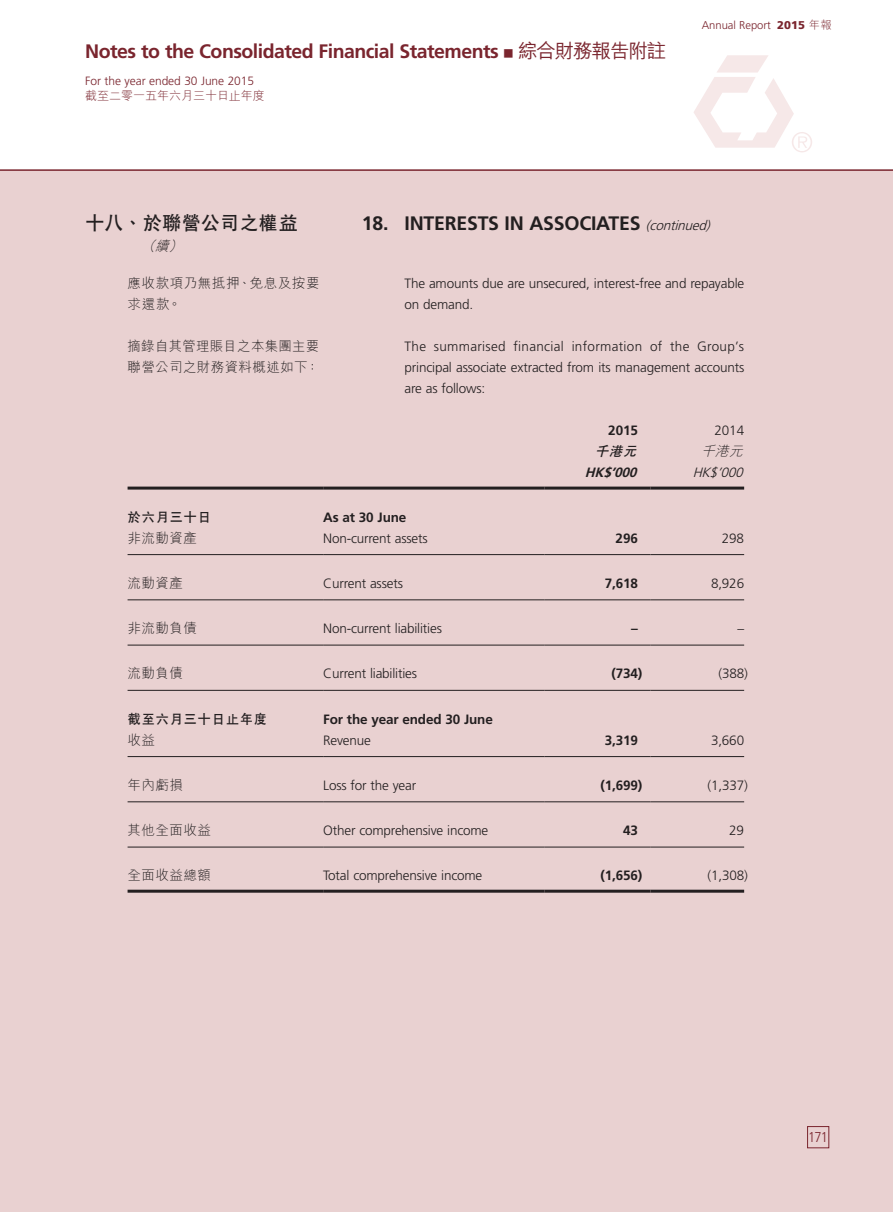
<style>
.page{position:relative;width:893px;height:1212px;background:#fff}
.page>*{position:absolute;margin:0;border:0;box-sizing:border-box;transform-origin:0 0}
.t1{font:700 19.5px "Frutiger LT Std";letter-spacing:-.025em;color:#7a252e}
.Heading_1{font:700 19.5px "Frutiger LT Std";letter-spacing:-.01em;color:#231f20}
.C_Heading_1{font:700 19.5px "C Hei 2 HK";letter-spacing:-.01em;color:#231f20}
.t2{font:300 14.25px "Frutiger LT Std";color:#7a252e;scale:.9 1}
.Body_Text{font:300 13.5px/21px "Frutiger LT Std";letter-spacing:-.01em;color:#231f20}
.Body_Text-2{font:700 13.5px "Frutiger LT Std";letter-spacing:-.01em;color:#231f20}
.C_Body_Text{font:300 13.5px/21px "M Hei HK";letter-spacing:.03em;color:#231f20}
.Body_Text-3{font:300 13.5px "M Hei HK";letter-spacing:.04em;color:#231f20}
.Body_Text-4{font:700 13.5px "C Hei 2 HK";letter-spacing:.04em;color:#231f20}
.Body_Text-5{font:italic 700 13.5px "Frutiger LT Std";color:#231f20}
.Body_Text-6{font:italic 300 13.5px "Frutiger LT Std";color:#231f20}
.C_Heading_1-2{font:italic 300 13.5px "M Hei HK";color:#231f20}
.Body_Text-7{font:italic 700 13.5px "C Hei 2 HK";color:#231f20}
.Body_Text-8{font:italic 300 13.5px "M Hei HK";color:#231f20}
.t3{font:300 12px "Frutiger LT Std";letter-spacing:-.005em;color:#7a252e}
.t4{font:300 12px "M Hei HK";color:#7a252e}
.t5{font:300 11.25px "Frutiger LT Std";letter-spacing:-.005em;color:#7a252e}
.s1{font-family:"M Hei HK";font-weight:500;font-size:12px}
.s2{font-family:"M Hei HK";font-weight:500}
.s3{font-weight:900}
.s4{font-family:"M Hei HK"}
.s5{font-weight:300;font-style:italic;font-size:13.5px}
</style>
<div class="page">
<div style="left:0;top:170px;width:893px;height:1042px;background:#e9d1d1"></div>
<svg style="left:694px;top:55px;width:118px;height:97px"></svg>
<hr style="left:0;top:169px;width:893px;height:2px;background:#7a252e">
<div style="left:807px;top:1126px;width:22px;height:22px;border:1px solid #7a252e"></div>
<hr style="left:128px;top:487px;width:195px;height:3px;background:#231f20">
<hr style="left:323px;top:487px;width:221px;height:3px;background:#231f20">
<hr style="left:544px;top:487px;width:107px;height:3px;background:#231f20">
<hr style="left:651px;top:487px;width:93px;height:3px;background:#231f20">
<hr style="left:128px;top:554px;width:195px;height:1px;background:#231f20">
<hr style="left:323px;top:554px;width:221px;height:1px;background:#231f20">
<hr style="left:544px;top:554px;width:107px;height:1px;background:#231f20">
<hr style="left:651px;top:554px;width:93px;height:1px;background:#231f20">
<hr style="left:128px;top:599px;width:195px;height:1px;background:#231f20">
<hr style="left:323px;top:599px;width:221px;height:1px;background:#231f20">
<hr style="left:544px;top:599px;width:107px;height:1px;background:#231f20">
<hr style="left:651px;top:599px;width:93px;height:1px;background:#231f20">
<hr style="left:128px;top:645px;width:195px;height:1px;background:#231f20">
<hr style="left:323px;top:645px;width:221px;height:1px;background:#231f20">
<hr style="left:544px;top:645px;width:107px;height:1px;background:#231f20">
<hr style="left:651px;top:645px;width:93px;height:1px;background:#231f20">
<hr style="left:128px;top:690px;width:195px;height:1px;background:#231f20">
<hr style="left:323px;top:690px;width:221px;height:1px;background:#231f20">
<hr style="left:544px;top:690px;width:107px;height:1px;background:#231f20">
<hr style="left:651px;top:690px;width:93px;height:1px;background:#231f20">
<hr style="left:128px;top:756px;width:195px;height:1px;background:#231f20">
<hr style="left:323px;top:756px;width:221px;height:1px;background:#231f20">
<hr style="left:544px;top:756px;width:107px;height:1px;background:#231f20">
<hr style="left:651px;top:756px;width:93px;height:1px;background:#231f20">
<hr style="left:128px;top:801px;width:195px;height:1px;background:#231f20">
<hr style="left:323px;top:801px;width:221px;height:1px;background:#231f20">
<hr style="left:544px;top:801px;width:107px;height:1px;background:#231f20">
<hr style="left:651px;top:801px;width:93px;height:1px;background:#231f20">
<hr style="left:128px;top:847px;width:195px;height:1px;background:#231f20">
<hr style="left:323px;top:847px;width:221px;height:1px;background:#231f20">
<hr style="left:544px;top:847px;width:107px;height:1px;background:#231f20">
<hr style="left:651px;top:847px;width:93px;height:1px;background:#231f20">
<hr style="left:128px;top:890px;width:195px;height:3px;background:#231f20">
<hr style="left:323px;top:890px;width:221px;height:3px;background:#231f20">
<hr style="left:544px;top:890px;width:107px;height:3px;background:#231f20">
<hr style="left:651px;top:890px;width:93px;height:3px;background:#231f20">
<h1 class="t1" style="left:85px;top:40px;width:583px">Notes to the Consolidated Financial Statements <span class="s1">■</span> <span class="s2">綜合財務報告附註</span></h1>
<p class="t3" style="left:85px;top:74px;width:170px">For the year ended 30 June 2015</p>
<p class="t4" style="left:85px;top:89px;width:181px">截至二零一五年六月三十日止年度</p>
<p class="t5" style="left:702px;top:19px;width:132px">Annual Report <span class="s3">2015</span> <span class="s4">年報</span></p>
<p class="C_Heading_1" style="left:85px;top:213px;width:214px">十八、於聯營公司之權益</p>
<p class="C_Heading_1-2" style="left:142px;top:239px;width:45px">（續）</p>
<p class="C_Body_Text" style="left:128px;top:273px;width:193px">應收款項乃無抵押、免息及按要求還款。</p>
<p class="C_Body_Text" style="left:128px;top:336px;width:193px">摘錄自其管理賬目之本集團主要聯營公司之財務資料概述如下：</p>
<p class="Heading_1" style="left:362px;top:212px;width:353px">18. INTERESTS IN ASSOCIATES <span class="s5">(continued)</span></p>
<p class="Body_Text" style="left:404px;top:273px;width:341px">The amounts due are unsecured, interest-free and repayable on demand.</p>
<p class="Body_Text" style="left:404px;top:336px;width:341px;text-align:justify">The summarised financial information of the Group’s principal associate extracted from its management accounts are as follows:</p>
<p class="Body_Text-2" style="left:608px;top:423px;width:31px">2015</p>
<p class="Body_Text" style="left:715px;top:420px;width:31px">2014</p>
<p class="Body_Text-7" style="left:595px;top:444px;width:47px">千港元</p>
<p class="Body_Text-8" style="left:701px;top:444px;width:47px">千港元</p>
<p class="Body_Text-5" style="left:585px;top:465px;width:57px">HK$’000</p>
<p class="Body_Text-6" style="left:693px;top:465px;width:56px">HK$’000</p>
<p class="Body_Text-4" style="left:128px;top:510px;width:85px">於六月三十日</p>
<p class="Body_Text-2" style="left:323px;top:509px;width:85px">As at 30 June</p>
<p class="Body_Text-3" style="left:128px;top:531px;width:71px">非流動資產</p>
<p class="Body_Text" style="left:323px;top:528px;width:106px">Non-current assets</p>
<p class="Body_Text-2" style="left:616px;top:530px;width:24px">296</p>
<p class="Body_Text" style="left:722px;top:528px;width:24px">298</p>
<p class="Body_Text-3" style="left:128px;top:576px;width:57px">流動資產</p>
<p class="Body_Text" style="left:323px;top:573px;width:81px">Current assets</p>
<p class="Body_Text-2" style="left:605px;top:575px;width:35px">7,618</p>
<p class="Body_Text" style="left:711px;top:573px;width:35px">8,926</p>
<p class="Body_Text-3" style="left:128px;top:621px;width:71px">非流動負債</p>
<p class="Body_Text" style="left:323px;top:618px;width:120px">Non-current liabilities</p>
<p class="Body_Text-2" style="left:631px;top:620px;width:8px">–</p>
<p class="Body_Text" style="left:737px;top:618px;width:8px">–</p>
<p class="Body_Text-3" style="left:128px;top:666px;width:57px">流動負債</p>
<p class="Body_Text" style="left:323px;top:663px;width:95px">Current liabilities</p>
<p class="Body_Text-2" style="left:611px;top:666px;width:32px">(734)</p>
<p class="Body_Text" style="left:718px;top:663px;width:31px">(388)</p>
<p class="Body_Text-4" style="left:128px;top:712px;width:141px">截至六月三十日止年度</p>
<p class="Body_Text-2" style="left:323px;top:711px;width:171px">For the year ended 30 June</p>
<p class="Body_Text-3" style="left:128px;top:733px;width:29px">收益</p>
<p class="Body_Text" style="left:323px;top:730px;width:49px">Revenue</p>
<p class="Body_Text-2" style="left:605px;top:732px;width:35px">3,319</p>
<p class="Body_Text" style="left:711px;top:730px;width:35px">3,660</p>
<p class="Body_Text-3" style="left:128px;top:778px;width:57px">年內虧損</p>
<p class="Body_Text" style="left:323px;top:775px;width:95px">Loss for the year</p>
<p class="Body_Text-2" style="left:601px;top:777px;width:43px">(1,699)</p>
<p class="Body_Text" style="left:708px;top:775px;width:42px">(1,337)</p>
<p class="Body_Text-3" style="left:128px;top:823px;width:85px">其他全面收益</p>
<p class="Body_Text" style="left:323px;top:820px;width:167px">Other comprehensive income</p>
<p class="Body_Text-2" style="left:623px;top:822px;width:16px">43</p>
<p class="Body_Text" style="left:729px;top:820px;width:16px">29</p>
<p class="Body_Text-3" style="left:128px;top:868px;width:85px">全面收益總額</p>
<p class="Body_Text" style="left:323px;top:865px;width:161px">Total comprehensive income</p>
<p class="Body_Text-2" style="left:601px;top:868px;width:43px">(1,656)</p>
<p class="Body_Text" style="left:708px;top:865px;width:42px">(1,308)</p>
<p class="t2" style="left:808px;top:1129px;width:24px">171</p>
</div>
